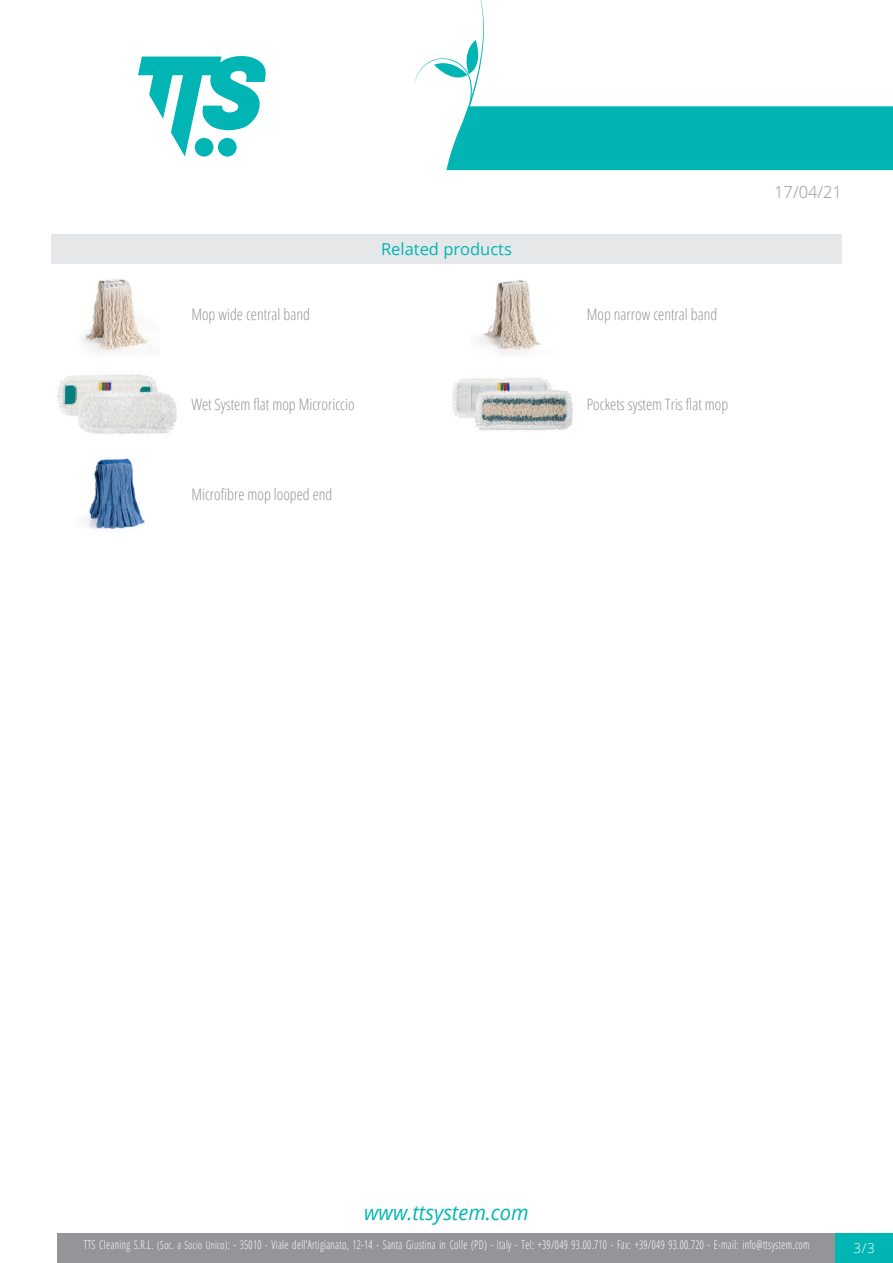
<style>
.page{position:relative;width:893px;height:1263px;background:#fff}
.page>*{position:absolute;margin:0;border:0;box-sizing:border-box;transform-origin:0 0}
.t1{font:italic 20.85px "Open Sans";color:#00b5b3;scale:.96 1}
.Titolo4{font:16.5px "Open Sans";color:#00b5b3}
.t2{font:300 16.5px "Open Sans";color:#939598}
.Nome{font:300 condensed 15.75px "Open Sans";color:#939598}
.t3{font:300 13.5px "Open Sans";color:#fff}
.t4{font:300 12px "Open Sans Condensed";letter-spacing:.035em;color:#fff;scale:.85 1}
.s1{font-size:11.25px}
</style>
<div class="page">
<svg style="left:138px;top:56px;width:128px;height:101px"></svg>
<div style="left:57px;top:1233px;width:779px;height:30px;background:#939598"></div>
<div style="left:836px;top:1233px;width:57px;height:30px;background:#00b5b3"></div>
<svg style="left:415px;top:0;width:478px;height:170px"></svg>
<div style="left:51px;top:234px;width:791px;height:29px;background:#e6e7e9"></div>
<img style="left:82px;top:279px;width:67px;height:74px">
<img style="left:478px;top:280px;width:63px;height:76px">
<img style="left:57px;top:374px;width:120px;height:60px">
<img style="left:452px;top:378px;width:121px;height:53px">
<img style="left:83px;top:458px;width:62px;height:71px">
<p class="Titolo4" style="left:381px;top:238px;width:132px">Related products</p>
<p class="Nome" style="left:191px;top:304px;width:120px">Mop wide central band</p>
<p class="Nome" style="left:587px;top:304px;width:132px">Mop narrow central band</p>
<p class="Nome" style="left:191px;top:394px;width:165px">Wet System flat mop Microriccio</p>
<p class="Nome" style="left:587px;top:394px;width:143px">Pockets system Tris flat mop</p>
<p class="Nome" style="left:191px;top:483px;width:143px">Microfibre mop looped end</p>
<h2 class="t2" style="left:774px;top:180px;width:69px">17/04/21</h2>
<h1 class="t1" style="left:364px;top:1198px;width:173px">www.ttsystem.com</h1>
<p class="t4" style="left:84px;top:1236px;width:855px">TTS Cleaning S.R.L. <span class="s1">(Soc. a Socio Unico)</span>: - 35010 - Viale dell’Artigianato, 12-14 - Santa Giustina in Colle (PD) - Italy - Tel: +39/049 93.00.710 - Fax: +39/049 93.00.720 - E-mail: info@ttsystem.com</p>
<p class="t3" style="left:854px;top:1239px;width:23px">3/3</p>
</div>
